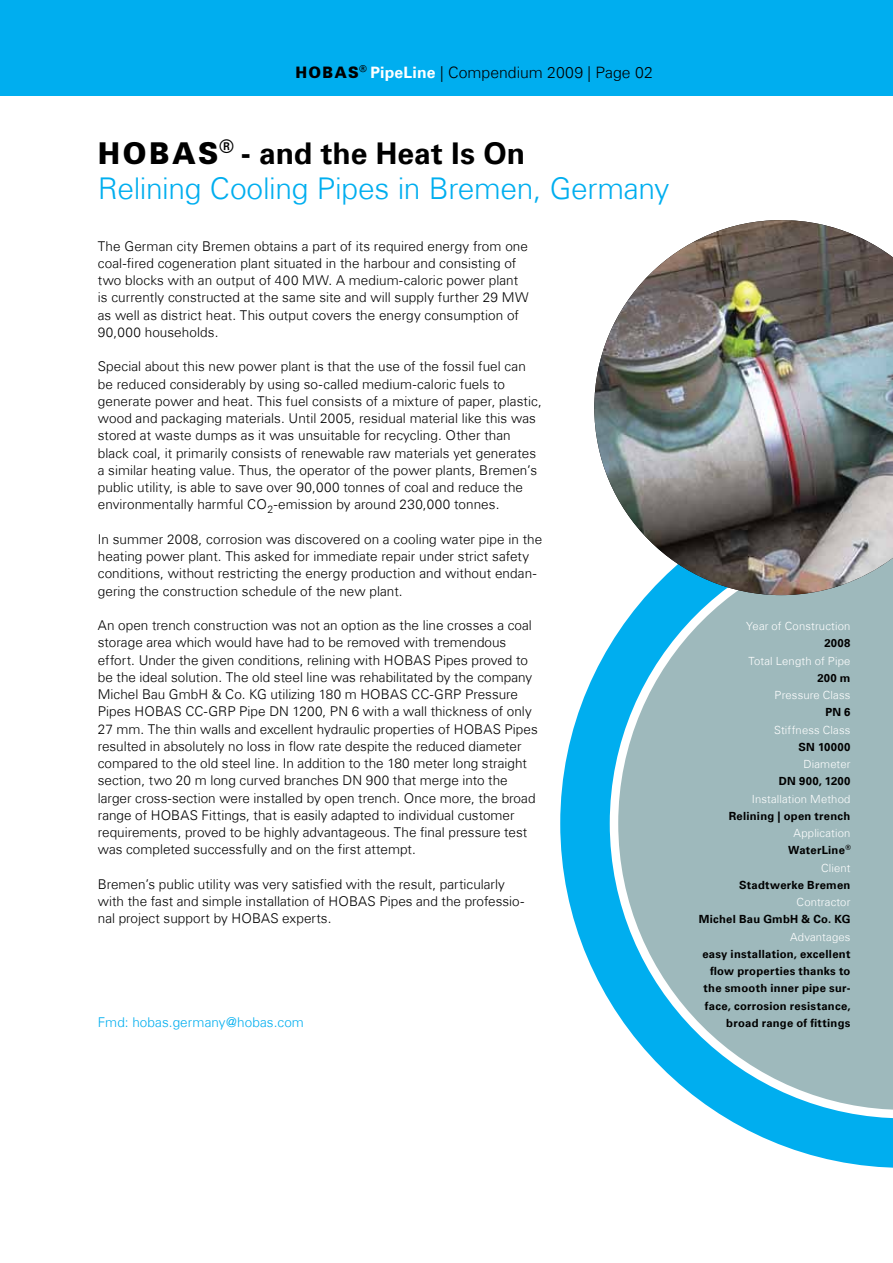
<style>
.page{position:relative;width:893px;height:1263px;background:#fff}
.page>*{position:absolute;margin:0;border:0;box-sizing:border-box;transform-origin:0 0}
.t1{font:300 30px "Univers Com 45";letter-spacing:-.015em;color:#00aeef}
.t2{font:700 30px "Univers Com 65";letter-spacing:.005em;color:#000}
.t3{font:300 15.75px "Univers Com 45";color:#000}
.t4{font:300 13.5px/17.2px "Univers Com 45";letter-spacing:.005em;color:#000}
.t5{font:300 13.5px "Univers Com 45";letter-spacing:.01em;color:#00aeef}
.t6{font:700 11.25px/17.2px "Univers Com 65";letter-spacing:.025em;color:#000;text-align:right}
.t7{font:300 11.25px "Univers Com 45";letter-spacing:.015em;color:#fff}
.s1{font-family:"HOBAS";font-weight:400}
.s2{font-family:"Univers Com 65";font-weight:700;color:#fff}
</style>
<div class="page">
<svg style="left:560px;top:632px;width:333px;height:536px"></svg>
<svg style="left:618px;top:595px;width:275px;height:515px;background:#92bcc6"></svg>
<img style="left:594px;top:220px;width:299px;height:375px">
<div style="left:0;top:0;width:893px;height:95px;background:#00aeef"></div>
<p class="t3" style="left:295px;top:63px;width:359px"><span class="s1">h</span> <span class="s2">PipeLine</span> | Compendium 2009 | Page 02</p>
<h1 class="t2" style="left:98px;top:136px;width:429px"><span class="s1">h</span> - and the Heat Is On</h1>
<h1 class="t1" style="left:98px;top:170px;width:573px">Relining Cooling Pipes in Bremen, Germany</h1>
<p class="t4" style="left:98px;top:237px;width:432px">The German city Bremen obtains a part of its required energy from one coal-fired cogeneration plant situated in the harbour and consisting of two blocks with an output of 400 MW. A medium-caloric power plant is currently constructed at the same site and will supply further 29 MW as well as district heat. This output covers the energy consumption of 90,000 households.</p>
<p class="t4" style="left:98px;top:358px;width:446px">Special about this new power plant is that the use of the fossil fuel can be reduced considerably by using so-called medium-caloric fuels to generate power and heat. This fuel consists of a mixture of paper, plastic, wood and packaging materials. Until 2005, residual material like this was stored at waste dumps as it was unsuitable for recycling. Other than black coal, it primarily consists of renewable raw materials yet generates a similar heating value. Thus, the operator of the power plants, Bremen’s public utility, is able to save over 90,000 tonnes of coal and reduce the environmentally harmful CO<sub>2</sub>-emission by around 230,000 tonnes.</p>
<p class="t4" style="left:98px;top:530px;width:446px">In summer 2008, corrosion was discovered on a cooling water pipe in the heating power plant. This asked for immediate repair under strict safety conditions, without restricting the energy production and without endan&shy;gering the construction schedule of the new plant.</p>
<p class="t4" style="left:98px;top:617px;width:441px">An open trench construction was not an option as the line crosses a coal storage area which would have had to be removed with tremendous effort. Under the given conditions, relining with HOBAS Pipes proved to be the ideal solution. The old steel line was rehabilitated by the company Michel Bau GmbH &amp; Co. KG utilizing 180 m HOBAS CC-GRP Pressure Pipes HOBAS CC-GRP Pipe DN 1200, PN 6 with a wall thickness of only 27 mm. The thin walls and excellent hydraulic properties of HOBAS Pipes resulted in absolutely no loss in flow rate despite the reduced diameter compared to the old steel line. In addition to the 180 meter long straight section, two 20 m long curved branches DN 900 that merge into the larger cross-section were installed by open trench. Once more, the broad range of HOBAS Fittings, that is easily adapted to individual customer requirements, proved to be highly advantageous. The final pressure test was completed successfully and on the first attempt.</p>
<p class="t4" style="left:98px;top:875px;width:428px">Bremen’s public utility was very satisfied with the result, particularly with the fast and simple installation of HOBAS Pipes and the professio&shy;nal project support by HOBAS experts.</p>
<p class="t5" style="left:98px;top:1014px;width:208px">Fmd: hobas.germany@hobas.com</p>
<p class="t7" style="left:746px;top:619px;width:106px">Year of Construction</p>
<p class="t6" style="left:824px;top:635px;width:27px">2008</p>
<p class="t7" style="left:748px;top:654px;width:104px">Total Length of Pipe</p>
<p class="t6" style="left:817px;top:669px;width:35px">200 m</p>
<p class="t7" style="left:775px;top:688px;width:77px">Pressure Class</p>
<p class="t6" style="left:825px;top:704px;width:27px">PN 6</p>
<p class="t7" style="left:774px;top:723px;width:78px">Stiffness Class</p>
<p class="t6" style="left:798px;top:738px;width:53px">SN 10000</p>
<p class="t7" style="left:803px;top:757px;width:49px">Diameter</p>
<p class="t6" style="left:779px;top:773px;width:73px">DN 900, 1200</p>
<p class="t7" style="left:752px;top:792px;width:100px">Installation Method</p>
<p class="t6" style="left:729px;top:807px;width:123px">Relining | open trench</p>
<p class="t7" style="left:793px;top:826px;width:58px">Application</p>
<p class="t6" style="left:788px;top:842px;width:64px">WaterLine<span class="s1">r</span></p>
<p class="t7" style="left:821px;top:861px;width:31px">Client</p>
<p class="t6" style="left:739px;top:876px;width:113px">Stadtwerke Bremen</p>
<p class="t7" style="left:797px;top:895px;width:55px">Contractor</p>
<p class="t6" style="left:699px;top:911px;width:153px">Michel Bau GmbH &amp; Co. KG</p>
<p class="t7" style="left:790px;top:930px;width:62px">Advantages</p>
<p class="t6" style="left:702px;top:945px;width:150px">easy installation, excellent flow properties thanks to the smooth inner pipe sur&shy;face, corrosion resistance, broad range of fittings</p>
</div>
